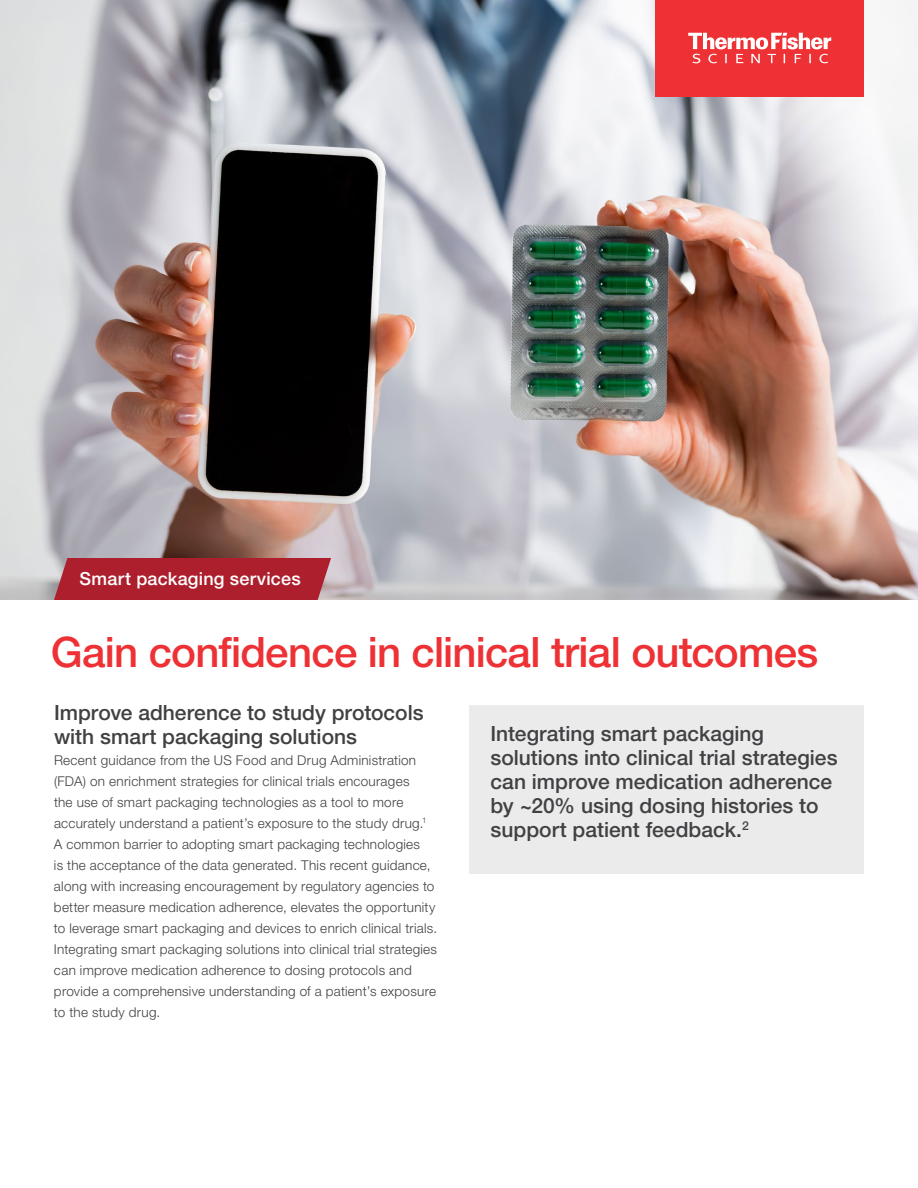
<style>
.page{position:relative;width:918px;height:1188px;background:#fff}
.page>*{position:absolute;margin:0;border:0;box-sizing:border-box;transform-origin:0 0}
.t1{font:500 42px "Helvetica Neue LTW1 G";letter-spacing:-.02em;color:#ee3134}
.t2{font:500 21px/24px "Helvetica Neue LTW1 G";color:#414042}
.t3{font:500 18px "Helvetica Neue LTW1 G";letter-spacing:.01em;color:#fff}
.t4{font:300 13.5px/21px "Helvetica Neue LTW1 G";letter-spacing:.02em;color:#414042}
</style>
<div class="page">
<img style="left:0;top:0;width:918px;height:600px">
<div style="left:470px;top:705px;width:394px;height:168px;background:#ebebec"></div>
<div style="left:54px;top:558px;width:277px;height:42px;background:#ad1f2d"></div>
<div style="left:656px;top:0;width:208px;height:96px;background:#ee3134"></div>
<svg style="left:688px;top:33px;width:143px;height:30px"></svg>
<h3 class="t3" style="left:80px;top:568px;width:223px">Smart packaging services</h3>
<h1 class="t1" style="left:51px;top:627px;width:769px">Gain confidence in clinical trial outcomes</h1>
<h2 class="t2" style="left:54px;top:701px;width:371px">Improve adherence to study protocols with smart packaging solutions</h2>
<p class="t4" style="left:54px;top:750px;width:385px">Recent guidance from the US Food and Drug Administration (FDA) on enrichment strategies for clinical trials encourages<br>the use of smart packaging technologies as a tool to more accurately understand a patient’s exposure to the study drug.<sup>1<br></sup>A common barrier to adopting smart packaging technologies<br>is the acceptance of the data generated. This recent guidance, along with increasing encouragement by regulatory agencies to better measure medication adherence, elevates the opportunity to leverage smart packaging and devices to enrich clinical trials.<br>Integrating smart packaging solutions into clinical trial strategies can improve medication adherence to dosing protocols and provide a comprehensive understanding of a patient’s exposure to the study drug.</p>
<h2 class="t2" style="left:490px;top:722px;width:349px">Integrating smart packaging solutions into clinical trial strategies can improve medication adherence by ~20% using dosing histories to support patient feedback.<sup>2</sup></h2>
</div>
